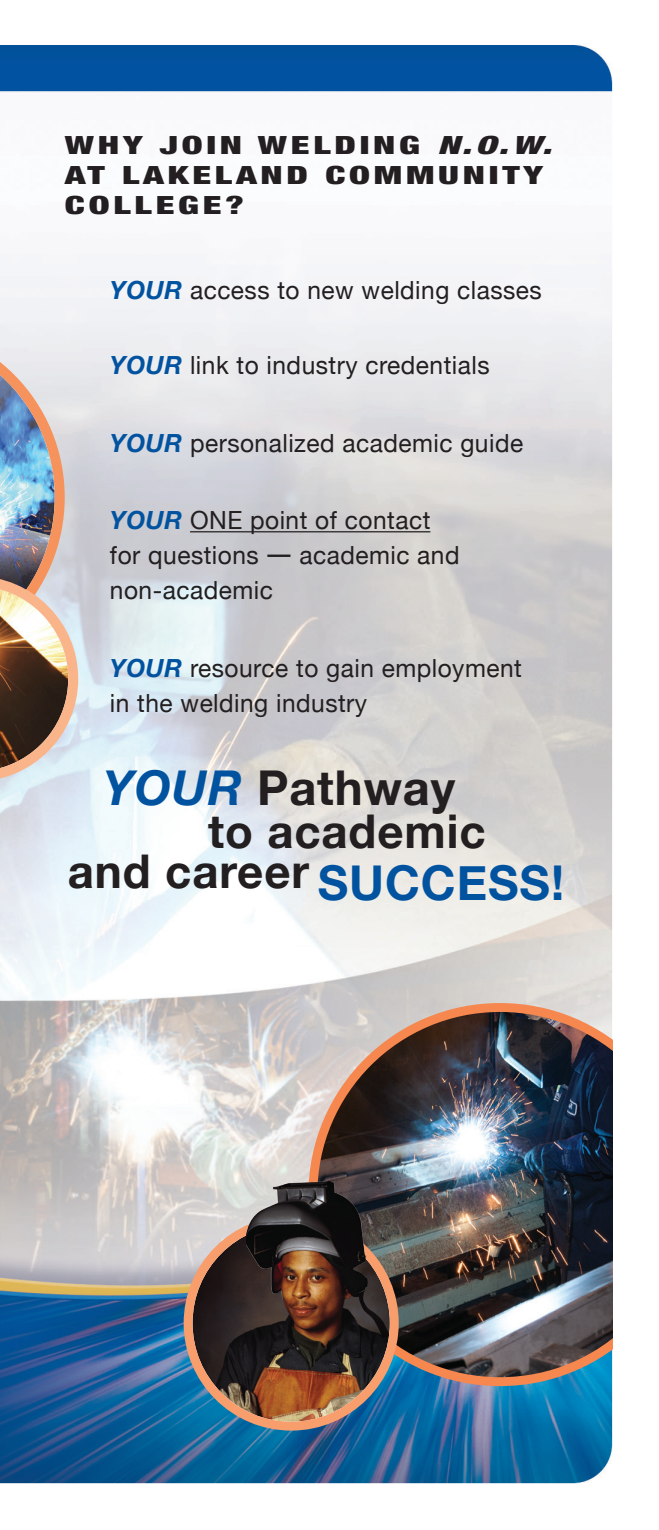
<style>
.page{position:relative;width:659px;height:1530px;background:#fff}
.page>*{position:absolute;margin:0;border:0;box-sizing:border-box;transform-origin:0 0}
.t1{font:700 48px "Helvetica Neue";letter-spacing:.02em;color:#231f20}
.t2{font:700 48px "Helvetica Neue";letter-spacing:.02em;color:#0153a0}
.t3{font:700 46.5px "Helvetica Neue";letter-spacing:.02em;color:#231f20}
.t4{font:25px/35px "Helvetica Neue";letter-spacing:.02em;color:#231f20}
.t5{font:900 condensed 25px/30px "Helvetica Neue";letter-spacing:.1em;color:#231f20;scale:1.5 1}
.s1{font-style:italic}
.s2{font-weight:700;font-style:italic;color:#0153a0}
.s3{font-family:"Myriad Pro";font-weight:700}
.s4{font-style:italic;color:#0153a0}
</style>
<div class="page">
<img style="left:0;top:45px;width:613px;height:1439px">
<img style="left:308px;top:1003px;width:305px;height:383px">
<div style="left:188px;top:1220px;width:206px;height:206px;background:#f89d6c;border-radius:50%"></div>
<img style="left:192px;top:1224px;width:198px;height:198px;border-radius:99px">
<div style="left:184px;top:1216px;width:215px;height:215px;border:9px solid #f89d6c;border-radius:50%"></div>
<img style="left:246px;top:1181px;width:121px;height:118px">
<img style="left:0;top:325px;width:78px;height:456px">
<hr style="left:190px;top:531px;width:240px;height:1px;background:#231f20">
<p class="t5" style="left:65px;top:129px;width:333px">WHY JOIN WELDING <span class="s1">N.O.W.<br></span>AT LAKELAND COMMUNITY<br>COLLEGE?</p>
<p class="t4" style="left:110px;top:274px;width:433px"><span class="s2">YOUR</span> access to new welding classes</p>
<p class="t4" style="left:110px;top:349px;width:381px"><span class="s2">YOUR</span> link to industry credentials</p>
<p class="t4" style="left:110px;top:427px;width:415px"><span class="s2">YOUR</span> personalized academic guide</p>
<p class="t4" style="left:110px;top:504px;width:351px"><span class="s2">YOUR</span> ONE point of contact for questions <span class="s3">—</span> academic and non-academic</p>
<p class="t4" style="left:110px;top:652px;width:413px"><span class="s2">YOUR</span> resource to gain employment in the welding industry</p>
<p class="t1" style="left:103px;top:750px;width:353px"><span class="s4">YOUR</span> Pathway</p>
<p class="t3" style="left:208px;top:795px;width:279px">to academic</p>
<p class="t3" style="left:68px;top:835px;width:243px">and career</p>
<p class="t2" style="left:318px;top:845px;width:248px">SUCCESS!</p>
</div>
